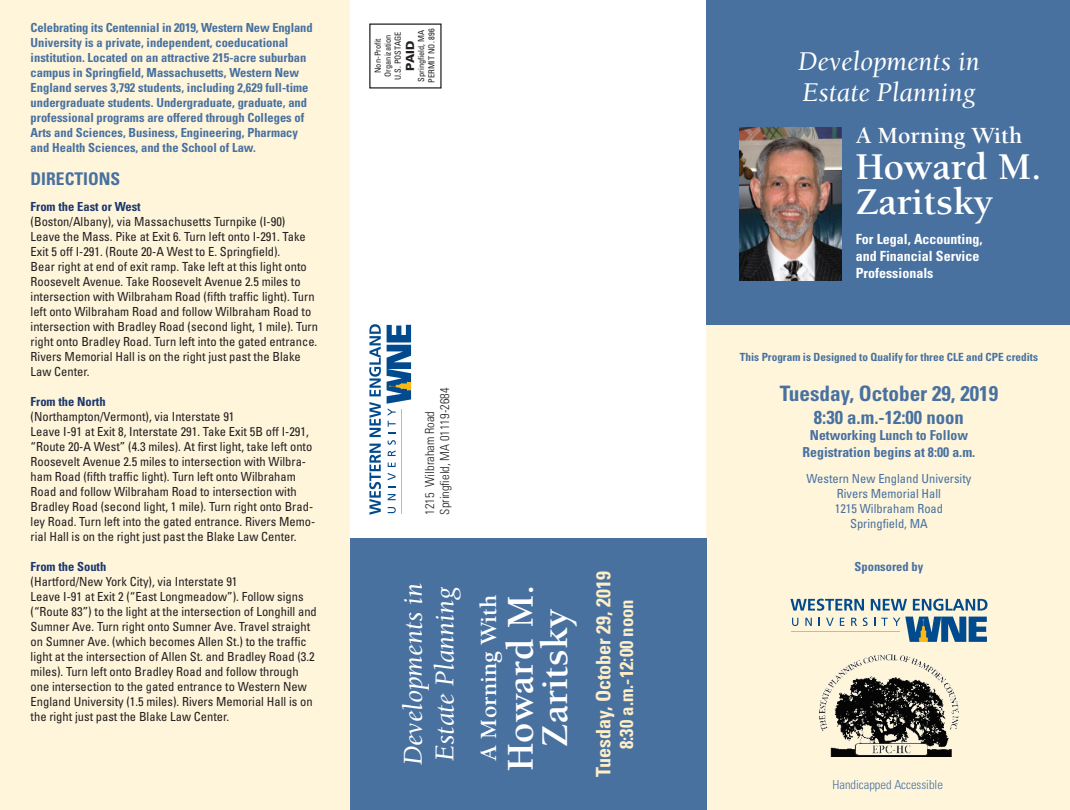
<style>
.page{position:relative;width:1070px;height:810px;background:#fff}
.page>*{position:absolute;margin:0;border:0;box-sizing:border-box;transform-origin:0 0}
.t1{font:700 38.88px/34.2px "Berkeley";color:#fff}
.t2{font:italic 28px/31.5px "Berkeley";color:#fff}
.t3{font:italic 27.88px/31.4px "Berkeley";color:#fff}
.t4{font:700 23.75px "Berkeley";color:#fff}
.t5{font:700 condensed 21.25px "Univers";color:#4871a0}
.t6{font:700 condensed 20px "Univers";color:#feeec5}
.t7{font:700 condensed 18.75px "Univers";color:#4871a0}
.t8{font:700 condensed 18.75px "Univers";color:#feeec5}
.t9{font:700 condensed 17.5px "Univers";color:#4871a0}
.t10{font:700 condensed 14px/16.8px "Univers";color:#fff}
.t11{font:700 condensed 13.75px/16.5px "Univers";color:#4871a0;text-align:center}
.t12{font:condensed 12.5px/15px "Univers";color:#231f20}
.t13{font:700 condensed 12.5px/15px "Univers";color:#4871a0}
.t14{font:condensed 12.5px/15px "Univers";color:#4871a0;text-align:center}
.t15{font:700 condensed 12.5px "Univers";color:#1c376c}
.t16{font:300 condensed 12.5px/15px "Univers";color:#231f20}
.t17{font:300 condensed 12.5px "Univers";color:#4871a0}
.t18{font:700 condensed 11.25px "Univers";color:#4871a0}
.t19{font:900 11.25px "Univers";color:#231f20}
.t20{font:condensed 8.38px/10px "Univers";color:#231f20;text-align:center}
</style>
<div class="page">
<div style="left:706px;top:312px;width:363px;height:498px;background:#fef5db"></div>
<div style="left:706px;top:0;width:363px;height:324px;background:#4871a0"></div>
<div style="left:349px;top:538px;width:357px;height:272px;background:#4871a0"></div>
<div style="left:0;top:0;width:349px;height:810px;background:#fef5db"></div>
<img style="left:739px;top:127px;width:102px;height:153px">
<svg style="left:792px;top:618px;width:6px;height:8px"></svg>
<svg style="left:805px;top:618px;width:6px;height:8px"></svg>
<svg style="left:826px;top:618px;width:7px;height:8px"></svg>
<svg style="left:839px;top:618px;width:5px;height:8px"></svg>
<svg style="left:851px;top:618px;width:5px;height:8px"></svg>
<svg style="left:862px;top:618px;width:5px;height:8px"></svg>
<svg style="left:881px;top:617px;width:105px;height:25px"></svg>
<svg style="left:790px;top:599px;width:73px;height:12px"></svg>
<svg style="left:870px;top:599px;width:36px;height:12px"></svg>
<svg style="left:912px;top:599px;width:75px;height:12px"></svg>
<hr style="left:791px;top:631px;width:108px;height:1px;background:#fcb814">
<img style="left:819px;top:654px;width:139px;height:102px">
<svg style="left:369px;top:324px;width:42px;height:191px"></svg>
<hr style="left:400px;top:409px;width:1px;height:105px;background:#fcb814">
<p class="t13" style="left:31px;top:20px;width:283px">Celebrating its Centennial in 2019, Western New England University is a private, independent, coeducational institution. Located on an attractive 215-acre suburban campus in Springfield, Massachusetts, Western New England serves 3,792 students, including 2,629 full-time undergraduate students. Undergraduate, graduate, and professional programs are offered through Colleges of Arts and Sciences, Business, Engineering, Pharmacy and Health Sciences, and the School of Law.</p>
<h3 class="t9" style="left:31px;top:168px;width:91px">DIRECTIONS</h3>
<p class="t15" style="left:31px;top:199px;width:112px">From the East or West</p>
<p class="t12" style="left:31px;top:214px;width:289px">(Boston/Albany), via Massachusetts Turnpike (I-90)<br>Leave the Mass. Pike at Exit 6. Turn left onto I-291. Take Exit 5 off I-291. (Route 20-A West to E. Springfield).<br>Bear right at end of exit ramp. Take left at this light onto Roosevelt Avenue. Take Roosevelt Avenue 2.5 miles to intersection with Wilbraham Road (fifth traffic light). Turn left onto Wilbraham Road and follow Wilbraham Road to intersection with Bradley Road (second light, 1 mile). Turn right onto Bradley Road. Turn left into the gated entrance.<br>Rivers Memorial Hall is on the right just past the Blake Law Center.</p>
<p class="t15" style="left:31px;top:394px;width:76px">From the North</p>
<p class="t12" style="left:31px;top:409px;width:286px">(Northampton/Vermont), via Interstate 91<br>Leave I-91 at Exit 8, Interstate 291. Take Exit 5B off I-291, “Route 20-A West” (4.3 miles). At first light, take left onto Roosevelt Avenue 2.5 miles to intersection with Wilbra&shy;ham Road (fifth traffic light). Turn left onto Wilbraham Road and follow Wilbraham Road to intersection with Bradley Road (second light, 1 mile). Turn right onto Brad&shy;ley Road. Turn left into the gated entrance. Rivers Memo&shy;rial Hall is on the right just past the Blake Law Center.</p>
<p class="t15" style="left:31px;top:559px;width:77px">From the South</p>
<p class="t12" style="left:31px;top:574px;width:288px">(Hartford/New York City), via Interstate 91<br>Leave I-91 at Exit 2 (“East Longmeadow”). Follow signs (“Route 83”) to the light at the intersection of Longhill and Sumner Ave. Turn right onto Sumner Ave. Travel straight on Sumner Ave. (which becomes Allen St.) to the traffic light at the intersection of Allen St. and Bradley Road (3.2 miles). Turn left onto Bradley Road and follow through one intersection to the gated entrance to Western New England University (1.5 miles). Rivers Memorial Hall is on the right just past the Blake Law Center.</p>
<p class="t20" style="left:416px;top:83px;width:56px;text-align:left;rotate:-90deg">Springfield, MA<br>PERMIT NO. 896</p>
<p class="t20" style="left:372px;top:80px;width:49px;rotate:-90deg">Non-Profit<br>Organization<br>U.S. POSTAGE</p>
<p class="t19" style="left:403px;top:71px;width:31px;rotate:-90deg">PAID</p>
<p class="t16" style="left:422px;top:515px;width:129px;rotate:-90deg">1215 Wilbraham Road<br>Springfield, MA 01119-2684</p>
<h2 class="t2" style="left:398px;top:765px;width:184px;rotate:-90deg">Developments in<br>Estate Planning</h2>
<h3 class="t4" style="left:476px;top:761px;width:168px;rotate:-90deg">A Morning With</h3>
<h1 class="t1" style="left:504px;top:771px;width:187px;text-align:center;rotate:-90deg">Howard M.<br>Zaritsky</h1>
<h3 class="t6" style="left:591px;top:777px;width:207px;rotate:-90deg">Tuesday, October 29, 2019</h3>
<h3 class="t8" style="left:614px;top:749px;width:151px;rotate:-90deg">8:30 a.m.-12:00 noon</h3>
<h3 class="t3" style="left:798px;top:46px;width:183px">Developments in<br>Estate Planning</h3>
<h3 class="t4" style="left:855px;top:123px;width:168px">A Morning With</h3>
<h1 class="t1" style="left:855px;top:151px;width:187px">Howard M.<br>Zaritsky</h1>
<p class="t10" style="left:855px;top:231px;width:128px">For Legal, Accounting, and Financial Service<br>Professionals</p>
<p class="t18" style="left:739px;top:350px;width:300px">This Program is Designed to Qualify for three CLE and CPE credits</p>
<h3 class="t5" style="left:779px;top:381px;width:220px">Tuesday, October 29, 2019</h3>
<h3 class="t7" style="left:813px;top:406px;width:151px">8:30 a.m.-12:00 noon</h3>
<p class="t11" style="left:802px;top:427px;width:174px">Networking Lunch to Follow<br>Registration begins at 8:00 a.m.</p>
<p class="t14" style="left:806px;top:471px;width:166px">Western New England University<br>Rivers Memorial Hall<br>1215 Wilbraham Road<br>Springfield, MA</p>
<p class="t13" style="left:854px;top:559px;width:70px">Sponsored by</p>
<p class="t17" style="left:832px;top:777px;width:112px">Handicapped Accessible</p>
</div>
